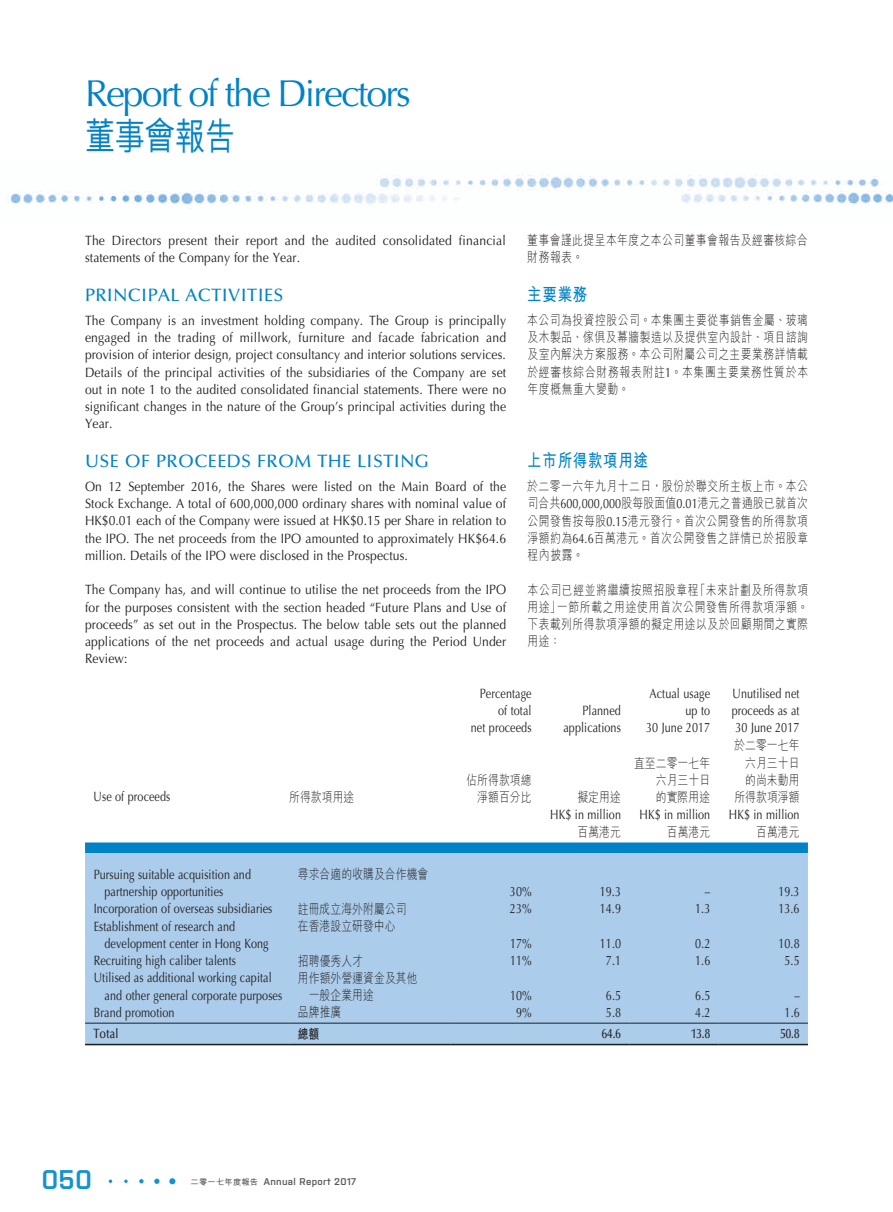
<style>
.page{position:relative;width:893px;height:1212px;background:#fff}
.page>*{position:absolute;margin:0;border:0;box-sizing:border-box;transform-origin:0 0}
.t1{font:37.5px "Optima LT Std";letter-spacing:-.05em;color:#0082c8}
.t2{font:500 37.5px "M Hei HK";color:#0082c8;scale:.8 1}
.t3{font:600 27px "Purista";color:#1592d1}
.t4{font:500 18px "Optima LT Std";letter-spacing:.025em;color:#0082c8}
.t5{font:700 18px "M Hei HK";letter-spacing:.055em;color:#0082c8;scale:.8 1}
.t6{font:13.5px/17.2px "Optima LT Std";letter-spacing:.01em;color:#231f20;text-align:justify;scale:.9 1}
.t7{font:13.5px/17.2px "Optima LT Std";letter-spacing:.01em;color:#231f20;text-align:right;scale:.8 1}
.t8{font:300 13.5px/17.2px "M Hei HK";letter-spacing:.04em;color:#231f20;text-align:justify;scale:.8 1}
.t9{font:300 13.5px/17.2px "M Hei HK";letter-spacing:.01em;color:#231f20;text-align:right;scale:.8 1}
.t10{font:500 13.5px "Optima LT Std";letter-spacing:.005em;color:#231f20;scale:.8 1}
.t11{font:700 13.5px "M Hei HK";color:#231f20;scale:.8 1}
.t12{font:600 9.75px "Purista";letter-spacing:.03em;color:#57585a}
.s1{font-family:"Optima LT Std";font-weight:400}
.s2{font-family:"M Hei HK";font-weight:700;font-size:8.25px}
</style>
<div class="page">
<img style="left:7px;top:174px;width:886px;height:35px">
<svg style="left:169px;top:1178px;width:6px;height:6px"></svg>
<svg style="left:154px;top:1178px;width:6px;height:6px"></svg>
<svg style="left:139px;top:1179px;width:5px;height:4px"></svg>
<svg style="left:124px;top:1179px;width:4px;height:4px"></svg>
<svg style="left:109px;top:1179px;width:3px;height:4px"></svg>
<svg style="left:85px;top:842px;width:723px;height:11px;background:#0b87ca"></svg>
<div style="left:85px;top:853px;width:723px;height:191px;background:#abccea"></div>
<hr style="left:85px;top:1023px;width:204px;height:1px;background:#231f20">
<hr style="left:289px;top:1023px;width:162px;height:1px;background:#231f20">
<hr style="left:451px;top:1023px;width:89px;height:1px;background:#231f20">
<hr style="left:540px;top:1023px;width:89px;height:1px;background:#231f20">
<hr style="left:629px;top:1023px;width:90px;height:1px;background:#231f20">
<hr style="left:719px;top:1023px;width:89px;height:1px;background:#231f20">
<hr style="left:85px;top:1044px;width:204px;height:1px;background:#231f20">
<hr style="left:289px;top:1044px;width:162px;height:1px;background:#231f20">
<hr style="left:451px;top:1044px;width:89px;height:1px;background:#231f20">
<hr style="left:540px;top:1044px;width:89px;height:1px;background:#231f20">
<hr style="left:629px;top:1044px;width:90px;height:1px;background:#231f20">
<hr style="left:719px;top:1044px;width:89px;height:1px;background:#231f20">
<h1 class="t1" style="left:85px;top:71px;width:327px">Report of the Directors</h1>
<h1 class="t2" style="left:85px;top:109px;width:189px">董事會報告</h1>
<p class="t8" style="left:527px;top:231px;width:352px">董事會謹此提呈本年度之本公司董事會報告及經審核綜合財務報表。</p>
<h3 class="t5" style="left:527px;top:281px;width:76px">主要業務</h3>
<p class="t8" style="left:527px;top:311px;width:353px">本公司為投資控股公司。本集團主要從事銷售金屬、玻璃及木製品、傢俱及幕牆製造以及提供室內設計、項目諮詢及室內解決方案服務。本公司附屬公司之主要業務詳情載於經審核綜合財務報表附註<span class="s1">1</span>。本集團主要業務性質於本年度概無重大變動。</p>
<p class="t6" style="left:85px;top:232px;width:469px">The Directors present their report and the audited consolidated financial statements of the Company for the Year.</p>
<h3 class="t4" style="left:85px;top:284px;width:200px">PRINCIPAL ACTIVITIES</h3>
<p class="t6" style="left:85px;top:312px;width:469px">The Company is an investment holding company. The Group is principally engaged in the trading of millwork, furniture and facade fabrication and provision of interior design, project consultancy and interior solutions services.<br>Details of the principal activities of the subsidiaries of the Company are set out in note 1 to the audited consolidated financial statements. There were no significant changes in the nature of the Group’s principal activities during the Year.</p>
<h3 class="t4" style="left:85px;top:450px;width:345px">USE OF PROCEEDS FROM THE LISTING</h3>
<p class="t6" style="left:85px;top:478px;width:469px">On 12 September 2016, the Shares were listed on the Main Board of the Stock Exchange. A total of 600,000,000 ordinary shares with nominal value of HK$0.01 each of the Company were issued at HK$0.15 per Share in relation to the IPO. The net proceeds from the IPO amounted to approximately HK$64.6 million. Details of the IPO were disclosed in the Prospectus.</p>
<p class="t6" style="left:85px;top:581px;width:469px">The Company has, and will continue to utilise the net proceeds from the IPO for the purposes consistent with the section headed “Future Plans and Use of proceeds” as set out in the Prospectus. The below table sets out the planned applications of the net proceeds and actual usage during the Period Under Review:</p>
<p class="t7" style="left:471px;top:685px;width:77px">Percentage of total<br>net proceeds</p>
<h3 class="t5" style="left:527px;top:447px;width:152px">上市所得款項用途</h3>
<p class="t8" style="left:527px;top:477px;width:353px">於二零一六年九月十二日，股份於聯交所主板上市。本公司合共<span class="s1">600,000,000</span>股每股面值<span class="s1">0.01</span>港元之普通股已就首次公開發售按每股<span class="s1">0.15</span>港元發行。首次公開發售的所得款項淨額約為<span class="s1">64.6</span>百萬港元。首次公開發售之詳情已於招股章程內披露。</p>
<p class="t8" style="left:528px;top:580px;width:352px">本公司已經並將繼續按照招股章程「未來計劃及所得款項用途」一節所載之用途使用首次公開發售所得款項淨額。下表載列所得款項淨額的擬定用途以及於回顧期間之實際用途：</p>
<p class="t7" style="left:646px;top:685px;width:82px">Actual usage up to<br>30 June 2017</p>
<p class="t7" style="left:732px;top:685px;width:86px;text-align:justify">Unutilised net proceeds as at 30 June 2017</p>
<p class="t7" style="left:563px;top:702px;width:73px">Planned applications</p>
<p class="t7" style="left:94px;top:788px;width:98px">Use of proceeds</p>
<p class="t8" style="left:289px;top:788px;width:83px">所得款項用途</p>
<p class="t7" style="left:105px;top:866px;width:185px;text-align:left;text-indent:-11px">Pursuing suitable acquisition and partnership opportunities</p>
<p class="t9" style="left:298px;top:865px;width:165px">尋求合適的收購及合作機會</p>
<p class="t9" style="left:466px;top:771px;width:83px">佔所得款項總淨額百分比</p>
<p class="t8" style="left:577px;top:788px;width:56px">擬定用途</p>
<p class="t8" style="left:656px;top:753px;width:69px;text-indent:-22px">直至二零一七年六月三十日的實際用途</p>
<p class="t9" style="left:734px;top:736px;width:83px">於二零一七年六月三十日的尚未動用所得款項淨額</p>
<p class="t7" style="left:550px;top:806px;width:90px">HK$ in million</p>
<p class="t7" style="left:639px;top:806px;width:90px">HK$ in million</p>
<p class="t7" style="left:729px;top:806px;width:90px">HK$ in million</p>
<p class="t8" style="left:577px;top:822px;width:56px">百萬港元</p>
<p class="t8" style="left:667px;top:822px;width:56px">百萬港元</p>
<p class="t8" style="left:756px;top:822px;width:56px">百萬港元</p>
<p class="t7" style="left:510px;top:883px;width:29px">30%</p>
<p class="t7" style="left:600px;top:883px;width:28px">19.3</p>
<p class="t7" style="left:705px;top:883px;width:8px">–</p>
<p class="t7" style="left:778px;top:883px;width:28px">19.3</p>
<p class="t7" style="left:94px;top:900px;width:225px">Incorporation of overseas subsidiaries</p>
<p class="t9" style="left:298px;top:900px;width:137px">註冊成立海外附屬公司</p>
<p class="t7" style="left:510px;top:900px;width:29px">23%</p>
<p class="t7" style="left:600px;top:900px;width:28px">14.9</p>
<p class="t7" style="left:695px;top:900px;width:20px">1.3</p>
<p class="t7" style="left:778px;top:900px;width:28px">13.6</p>
<p class="t7" style="left:105px;top:917px;width:207px;text-align:left;text-indent:-11px">Establishment of research and development center in Hong Kong</p>
<p class="t9" style="left:298px;top:917px;width:124px">在香港設立研發中心</p>
<p class="t7" style="left:510px;top:935px;width:29px">17%</p>
<p class="t7" style="left:600px;top:935px;width:28px">11.0</p>
<p class="t7" style="left:695px;top:935px;width:20px">0.2</p>
<p class="t7" style="left:778px;top:935px;width:28px">10.8</p>
<p class="t7" style="left:94px;top:952px;width:179px">Recruiting high caliber talents</p>
<p class="t8" style="left:298px;top:951px;width:83px">招聘優秀人才</p>
<p class="t7" style="left:510px;top:952px;width:29px">11%</p>
<p class="t7" style="left:606px;top:952px;width:20px">7.1</p>
<p class="t7" style="left:695px;top:952px;width:20px">1.6</p>
<p class="t7" style="left:784px;top:952px;width:20px">5.5</p>
<p class="t7" style="left:105px;top:969px;width:224px;text-align:left;text-indent:-11px">Utilised as additional working capital and other general corporate purposes</p>
<p class="t9" style="left:309px;top:969px;width:138px;text-align:left;text-indent:-11px">用作額外營運資金及其他一般企業用途</p>
<p class="t7" style="left:510px;top:986px;width:29px">10%</p>
<p class="t7" style="left:606px;top:986px;width:20px">6.5</p>
<p class="t7" style="left:695px;top:986px;width:20px">6.5</p>
<p class="t7" style="left:794px;top:986px;width:8px">–</p>
<p class="t7" style="left:94px;top:1004px;width:102px">Brand promotion</p>
<p class="t8" style="left:298px;top:1003px;width:56px">品牌推廣</p>
<p class="t7" style="left:516px;top:1004px;width:21px">9%</p>
<p class="t7" style="left:606px;top:1004px;width:20px">5.8</p>
<p class="t7" style="left:695px;top:1004px;width:20px">4.2</p>
<p class="t7" style="left:785px;top:1004px;width:20px">1.6</p>
<p class="t10" style="left:94px;top:1026px;width:33px">Total</p>
<p class="t11" style="left:298px;top:1024px;width:29px">總額</p>
<p class="t10" style="left:602px;top:1026px;width:25px">64.6</p>
<p class="t10" style="left:691px;top:1026px;width:25px">13.8</p>
<p class="t10" style="left:780px;top:1026px;width:25px">50.8</p>
<h2 class="t3" style="left:42px;top:1159px;width:52px">050</h2>
<p class="t12" style="left:191px;top:1174px;width:167px"><span class="s2">二零一七年度報告</span> Annual Report 2017</p>
</div>
